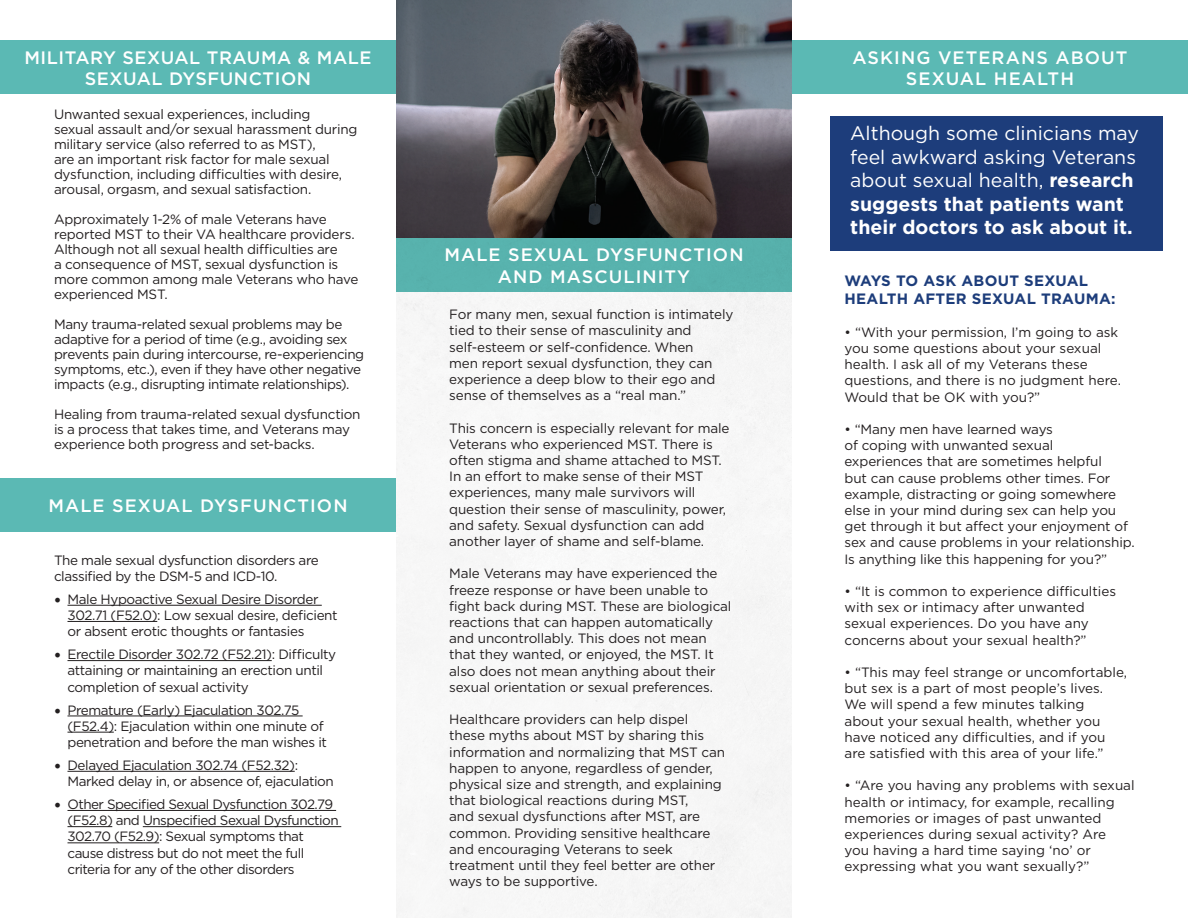
<style>
.page{position:relative;width:1188px;height:918px;background:#fff}
.page>*{position:absolute;margin:0;border:0;box-sizing:border-box;transform-origin:0 0}
.t1{font:19.5px/23.4px "Gotham";color:#fff}
.t2{font:500 18px/21.6px "Gotham";letter-spacing:.06em;color:#fff;text-align:center}
.t3{font:500 18px/21.6px "Gotham";letter-spacing:.03em;color:#fff;text-align:center}
.t4{font:700 15px/18px "Gotham";letter-spacing:.02em;color:#1d3d7b}
.t5{font:13.5px/16.2px "Gotham";letter-spacing:-.01em;color:#231f20}
.t6{font:13.5px/16.2px "Gotham";letter-spacing:-.03em;color:#231f20}
.t7{font:13.5px/16.2px "Gotham";letter-spacing:-.04em;color:#231f20}
.s1{font-family:"Minion Pro";font-size:18px}
.s2{font-weight:700}
</style>
<div class="page">
<div style="left:0;top:40px;width:396px;height:54px;background:#5bb9b4"></div>
<div style="left:792px;top:40px;width:396px;height:54px;background:#5bb9b4"></div>
<div style="left:0;top:478px;width:396px;height:54px;background:#5bb9b4"></div>
<img style="left:396px;top:0;width:396px;height:918px">
<div style="left:831px;top:116px;width:332px;height:135px;background:#1d3d7b"></div>
<hr style="left:68px;top:605px;width:254px;height:1px;background:#231f20">
<hr style="left:68px;top:621px;width:89px;height:1px;background:#231f20">
<hr style="left:68px;top:660px;width:204px;height:1px;background:#231f20">
<hr style="left:68px;top:716px;width:235px;height:1px;background:#231f20">
<hr style="left:68px;top:732px;width:46px;height:1px;background:#231f20">
<hr style="left:68px;top:771px;width:227px;height:1px;background:#231f20">
<hr style="left:68px;top:810px;width:268px;height:1px;background:#231f20">
<hr style="left:68px;top:826px;width:44px;height:1px;background:#231f20">
<hr style="left:143px;top:826px;width:198px;height:1px;background:#231f20">
<hr style="left:68px;top:843px;width:91px;height:1px;background:#231f20">
<h2 class="t3" style="left:24px;top:47px;width:349px">MILITARY SEXUAL TRAUMA &amp; MALE<br>SEXUAL DYSFUNCTION</h2>
<p class="t5" style="left:54px;top:106px;width:305px;line-height:15px">Unwanted sexual experiences, including<br>sexual assault and/or sexual harassment during military service (also referred to as MST),<br>are an important risk factor for male sexual dysfunction, including difculties with desire, arousal, orgasm, and sexual satisfaction.</p>
<p class="t5" style="left:54px;top:211px;width:306px;line-height:15px">Approximately 1-2% of male Veterans have reported MST to their VA healthcare providers.<br>Although not all sexual health difculties are<br>a consequence of MST, sexual dysfunction is more common among male Veterans who have experienced MST.</p>
<p class="t6" style="left:54px;top:316px;width:312px;line-height:15px">Many trauma-related sexual problems may be adaptive for a period of time (e.g., avoiding sex prevents pain during intercourse, re-experiencing symptoms, etc.), even if they have other negative impacts (e.g., disrupting intimate relationships).</p>
<p class="t5" style="left:54px;top:406px;width:308px;line-height:15px">Healing from trauma-related sexual dysfunction is a process that takes time, and Veterans may experience both progress and set-backs.</p>
<h2 class="t2" style="left:48px;top:495px;width:301px">MALE SEXUAL DYSFUNCTION</h2>
<p class="t6" style="left:54px;top:552px;width:266px">The male sexual dysfunction disorders are classifed by the DSM-5 and ICD-10.</p>
<p class="t6" style="left:68px;top:591px;width:272px;text-indent:-14px"><span class="s1">•</span> Male Hypoactive Sexual Desire Disorder<br>302.71 (F52.0): Low sexual desire, defcient or absent erotic thoughts or fantasies</p>
<p class="t6" style="left:68px;top:646px;width:270px;text-indent:-14px"><span class="s1">•</span> Erectile Disorder 302.72 (F52.21): Difculty attaining or maintaining an erection until completion of sexual activity</p>
<p class="t6" style="left:68px;top:701px;width:261px;text-indent:-14px"><span class="s1">•</span> Premature (Early) Ejaculation 302.75 (F52.4): Ejaculation within one minute of penetration and before the man wishes it</p>
<p class="t6" style="left:68px;top:757px;width:268px;text-indent:-14px"><span class="s1">•</span> Delayed Ejaculation 302.74 (F52.32):<br>Marked delay in, or absence of, ejaculation</p>
<p class="t7" style="left:68px;top:796px;width:273px;text-indent:-14px"><span class="s1">•</span> Other Specifed Sexual Dysfunction 302.79 (F52.8) and Unspecifed Sexual Dysfunction 302.70 (F52.9): Sexual symptoms that cause distress but do not meet the full criteria for any of the other disorders</p>
<h2 class="t2" style="left:444px;top:244px;width:301px">MALE SEXUAL DYSFUNCTION<br>AND MASCULINITY</h2>
<p class="t5" style="left:449px;top:306px;width:286px">For many men, sexual function is intimately tied to their sense of masculinity and self-esteem or self-confdence. When<br>men report sexual dysfunction, they can experience a deep blow to their ego and sense of themselves as a “real man.”</p>
<p class="t5" style="left:449px;top:419px;width:282px">This concern is especially relevant for male Veterans who experienced MST. There is often stigma and shame attached to MST.<br>In an efort to make sense of their MST experiences, many male survivors will question their sense of masculinity, power, and safety. Sexual dysfunction can add another layer of shame and self-blame.</p>
<p class="t5" style="left:449px;top:565px;width:284px">Male Veterans may have experienced the freeze response or have been unable to fght back during MST. These are biological reactions that can happen automatically and uncontrollably. This does not mean that they wanted, or enjoyed, the MST. It also does not mean anything about their sexual orientation or sexual preferences.</p>
<p class="t5" style="left:449px;top:711px;width:277px">Healthcare providers can help dispel these myths about MST by sharing this information and normalizing that MST can happen to anyone, regardless of gender, physical size and strength, and explaining that biological reactions during MST,<br>and sexual dysfunctions after MST, are common. Providing sensitive healthcare and encouraging Veterans to seek treatment until they feel better are other ways to be supportive.</p>
<h2 class="t2" style="left:852px;top:47px;width:277px">ASKING VETERANS ABOUT<br>SEXUAL HEALTH</h2>
<h1 class="t1" style="left:850px;top:121px;width:290px">Although some clinicians may feel awkward asking Veterans about sexual health, <span class="s2">research suggests that patients want their doctors to ask about it.</span></h1>
<p class="t4" style="left:845px;top:272px;width:273px">WAYS TO ASK ABOUT SEXUAL<br>HEALTH AFTER SEXUAL TRAUMA:</p>
<p class="t5" style="left:845px;top:324px;width:278px">• “With your permission, I’m going to ask you some questions about your sexual health. I ask all of my Veterans these questions, and there is no judgment here.<br>Would that be OK with you?”</p>
<p class="t5" style="left:845px;top:421px;width:292px">• “Many men have learned ways<br>of coping with unwanted sexual experiences that are sometimes helpful<br>but can cause problems other times. For example, distracting or going somewhere else in your mind during sex can help you get through it but afect your enjoyment of sex and cause problems in your relationship.<br>Is anything like this happening for you?”</p>
<p class="t5" style="left:845px;top:583px;width:273px">• “It is common to experience difculties with sex or intimacy after unwanted sexual experiences. Do you have any concerns about your sexual health?”</p>
<p class="t5" style="left:845px;top:664px;width:284px">• “This may feel strange or uncomfortable, but sex is a part of most people’s lives.<br>We will spend a few minutes talking<br>about your sexual health, whether you have noticed any difculties, and if you are satisfed with this area of your life.”</p>
<p class="t5" style="left:845px;top:777px;width:292px">• “Are you having any problems with sexual health or intimacy, for example, recalling memories or images of past unwanted experiences during sexual activity? Are<br>you having a hard time saying ‘no’ or expressing what you want sexually?”</p>
</div>
